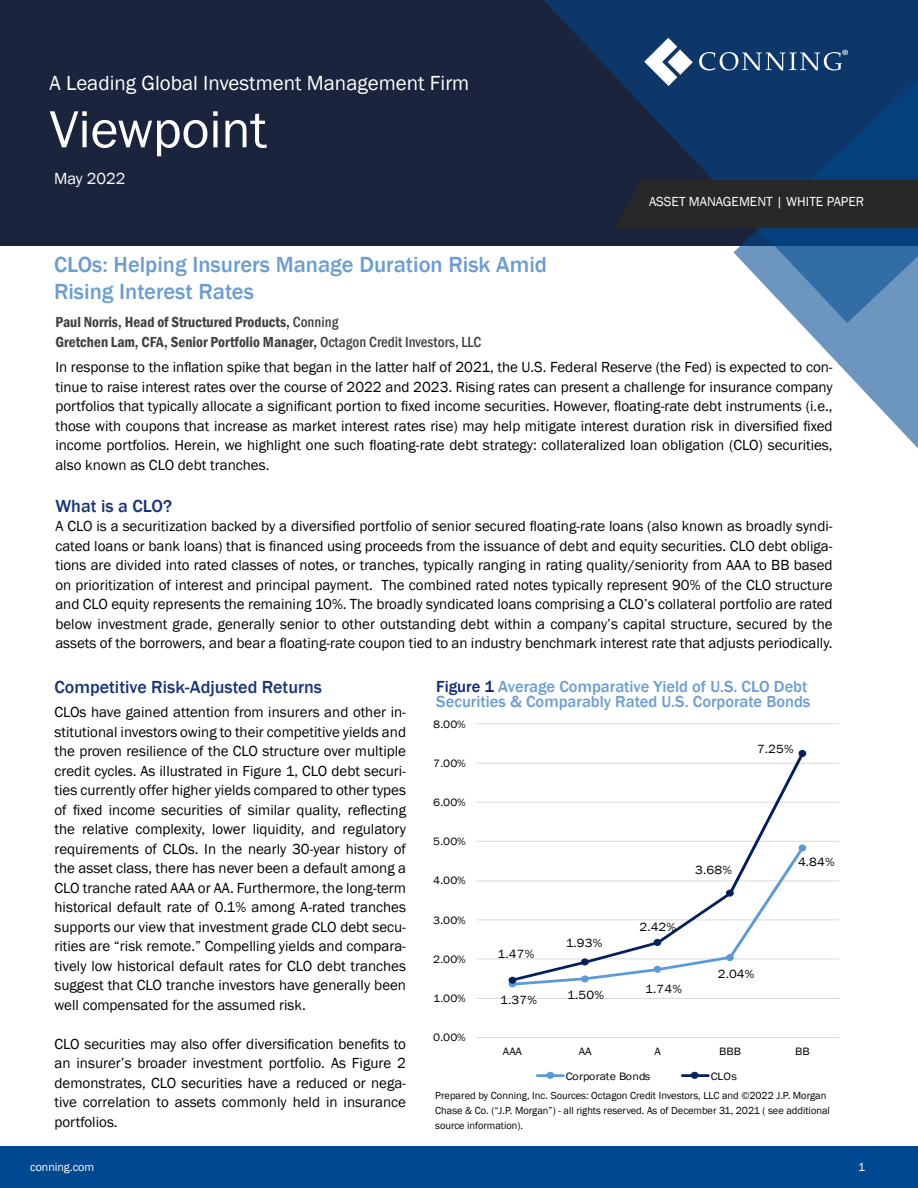
<style>
.page{position:relative;width:918px;height:1188px;background:#fff}
.page>*{position:absolute;margin:0;border:0;box-sizing:border-box;transform-origin:0 0}
.t1{font:54px "Franklin Gothic";letter-spacing:-.005em;color:#fff}
.t2{font:500 22.5px/27px "Franklin Gothic";color:#6b9dd3}
.t3{font:21px "Franklin Gothic";color:#fff}
.t4{font:500 18px "Franklin Gothic";color:#1a367a}
.t5{font:16.65px "Myriad Pro";color:#fff}
.t6{font:500 16.5px/15px "Franklin Gothic";color:#6b9dd3}
.t7{font:16.5px "Franklin Gothic";color:#fff}
.t8{font:15px/19.5px "Franklin Gothic";color:#000;text-align:justify}
.t9{font:600 condensed 15px/19.5px "Franklin Gothic";color:#414042}
.t10{font:13.5px "Franklin Gothic";color:#fff}
.t11{font:12.15px "Franklin Gothic";letter-spacing:.015em;color:#000;scale:1.09 1}
.t12{font:12px "Franklin Gothic";letter-spacing:-.005em;color:#fff}
.t13{font:10.95px "Franklin Gothic";letter-spacing:.02em;color:#000;scale:1.09 1}
.t14{font:10.5px/15px "Franklin Gothic";color:#000}
.s1{font-weight:500}
.s2{color:#0c2577}
</style>
<div class="page">
<div style="left:0;top:0;width:918px;height:246px;background:#1b243d"></div>
<svg style="left:544px;top:0;width:189px;height:180px;fill:#0c3768"></svg>
<svg style="left:733px;top:0;width:185px;height:449px"></svg>
<div style="left:0;top:1147px;width:918px;height:41px;background:#004990"></div>
<svg style="left:699px;top:52px;width:143px;height:19px;background:#42648a"></svg>
<svg style="left:644px;top:38px;width:48px;height:48px;background:#778faa"></svg>
<div style="left:615px;top:180px;width:303px;height:48px;background:#292829"></div>
<hr style="left:477px;top:998px;width:362px;height:1px;background:#d9d9d9">
<hr style="left:477px;top:958px;width:362px;height:1px;background:#d9d9d9">
<hr style="left:477px;top:919px;width:362px;height:1px;background:#d9d9d9">
<hr style="left:477px;top:880px;width:362px;height:1px;background:#d9d9d9">
<hr style="left:477px;top:841px;width:362px;height:1px;background:#d9d9d9">
<hr style="left:477px;top:802px;width:362px;height:1px;background:#d9d9d9">
<hr style="left:477px;top:763px;width:362px;height:1px;background:#d9d9d9">
<hr style="left:477px;top:723px;width:362px;height:1px;background:#d9d9d9">
<hr style="left:477px;top:1037px;width:362px;height:1px;background:#d9d9d9">
<div style="left:509px;top:981px;width:7px;height:6px;background:#639fd7;border-radius:50%"></div>
<div style="left:509px;top:980px;width:7px;height:7px;border:1px solid #5b9bd5;border-radius:50%"></div>
<svg style="left:509px;top:750px;width:298px;height:233px"></svg>
<div style="left:509px;top:977px;width:7px;height:6px;background:#15326d;border-radius:50%"></div>
<div style="left:509px;top:977px;width:7px;height:7px;border:1px solid #002060;border-radius:50%"></div>
<svg style="left:510px;top:844px;width:297px;height:143px"></svg>
<div style="left:726px;top:890px;width:8px;height:7px;border:1px solid #002060;border-radius:50%"></div>
<div style="left:799px;top:750px;width:7px;height:7px;background:#002060;border-radius:50%"></div>
<div style="left:799px;top:750px;width:7px;height:7px;border:1px solid #002060;border-radius:50%"></div>
<hr style="left:537px;top:1074px;width:26px;height:3px;background:#5b9bd5">
<div style="left:547px;top:1072px;width:7px;height:6px;background:#5b9bd5;border-radius:50%"></div>
<div style="left:547px;top:1072px;width:7px;height:7px;border:1px solid #5b9bd5;border-radius:50%"></div>
<hr style="left:682px;top:1074px;width:26px;height:3px;background:#002060">
<div style="left:691px;top:1072px;width:7px;height:6px;background:#002060;border-radius:50%"></div>
<div style="left:691px;top:1072px;width:7px;height:7px;border:1px solid #002060;border-radius:50%"></div>
<h3 class="t3" style="left:50px;top:70px;width:421px">A Leading Global Investment Management Firm</h3>
<h1 class="t1" style="left:50px;top:96px;width:219px">Viewpoint</h1>
<p class="t7" style="left:54px;top:168px;width:73px">May 2022</p>
<h2 class="t2" style="left:54px;top:251px;width:494px">CLOs: Helping Insurers Manage Duration Risk Amid<br>Rising Interest Rates</h2>
<p class="t9" style="left:56px;top:312px;width:428px">Paul Norris, Head of Structured Products, <span class="s1">Conning<br></span>Gretchen Lam, CFA, Senior Portfolio Manager, <span class="s1">Octagon Credit Investors, LLC</span></p>
<p class="t5" style="left:842px;top:45px;width:8px">®</p>
<p class="t10" style="left:649px;top:193px;width:217px">ASSET MANAGEMENT | WHITE PAPER</p>
<p class="t8" style="left:55px;top:358px;width:779px">In response to the inflation spike that began in the latter half of 2021, the U.S. Federal Reserve (the Fed) is expected to con&shy;tinue to raise interest rates over the course of 2022 and 2023. Rising rates can present a challenge for insurance company portfolios that typically allocate a significant portion to fixed income securities. However, floating-rate debt instruments (i.e., those with coupons that increase as market interest rates rise) may help mitigate interest duration risk in diversified fixed income portfolios. Herein, we highlight one such floating-rate debt strategy: collateralized loan obligation (CLO) securities, also known as CLO debt tranches.</p>
<p class="t4" style="left:55px;top:494px;width:118px">What is a CLO?</p>
<p class="t8" style="left:55px;top:517px;width:779px">A CLO is a securitization backed by a diversified portfolio of senior secured floating-rate loans (also known as broadly syndi&shy;cated loans or bank loans) that is financed using proceeds from the issuance of debt and equity securities. CLO debt obliga&shy;tions are divided into rated classes of notes, or tranches, typically ranging in rating quality/seniority from AAA to BB based on prioritization of interest and principal payment. The combined rated notes typically represent 90% of the CLO structure and CLO equity represents the remaining 10%. The broadly syndicated loans comprising a CLO’s collateral portfolio are rated below investment grade, generally senior to other outstanding debt within a company’s capital structure, secured by the assets of the borrowers, and bear a floating-rate coupon tied to an industry benchmark interest rate that adjusts periodically.</p>
<p class="t4" style="left:55px;top:676px;width:269px">Competitive Risk-Adjusted Returns</p>
<p class="t8" style="left:55px;top:703px;width:353px">CLOs have gained attention from insurers and other in&shy;stitutional investors owing to their competitive yields and the proven resilience of the CLO structure over multiple credit cycles. As illustrated in Figure 1, CLO debt securi&shy;ties currently offer higher yields compared to other types of fixed income securities of similar quality, reflecting the relative complexity, lower liquidity, and regulatory requirements of CLOs. In the nearly 30-year history of the asset class, there has never been a default among a CLO tranche rated AAA or AA. Furthermore, the long-term historical default rate of 0.1% among A-rated tranches supports our view that investment grade CLO debt secu&shy;rities are “risk remote.” Compelling yields and compara&shy;tively low historical default rates for CLO debt tranches suggest that CLO tranche investors have generally been well compensated for the assumed risk.</p>
<p class="t8" style="left:55px;top:1034px;width:353px">CLO securities may also offer diversification benefits to an insurer’s broader investment portfolio. As Figure 2 demonstrates, CLO securities have a reduced or nega&shy;tive correlation to assets commonly held in insurance portfolios.</p>
<p class="t6" style="left:436px;top:679px;width:376px"><span class="s2">Figure 1</span> Average Comparative Yield of U.S. CLO Debt<br>Securities &amp; Comparably Rated U.S. Corporate Bonds</p>
<p class="t13" style="left:433px;top:717px;width:31px">8.00%</p>
<p class="t13" style="left:433px;top:756px;width:31px">7.00%</p>
<p class="t13" style="left:433px;top:796px;width:31px">6.00%</p>
<p class="t13" style="left:433px;top:835px;width:31px">5.00%</p>
<p class="t13" style="left:433px;top:874px;width:31px">4.00%</p>
<p class="t13" style="left:433px;top:913px;width:31px">3.00%</p>
<p class="t13" style="left:433px;top:953px;width:31px">2.00%</p>
<p class="t13" style="left:433px;top:992px;width:31px">1.00%</p>
<p class="t13" style="left:433px;top:1031px;width:31px">0.00%</p>
<p class="t11" style="left:757px;top:741px;width:35px">7.25%</p>
<p class="t11" style="left:497px;top:947px;width:35px">1.47%</p>
<p class="t11" style="left:500px;top:993px;width:35px">1.37%</p>
<p class="t11" style="left:566px;top:935px;width:35px">1.93%</p>
<p class="t11" style="left:567px;top:988px;width:35px">1.50%</p>
<p class="t11" style="left:695px;top:863px;width:35px">3.68%</p>
<p class="t11" style="left:639px;top:920px;width:35px">2.42%</p>
<p class="t11" style="left:645px;top:981px;width:35px">1.74%</p>
<p class="t11" style="left:718px;top:967px;width:35px">2.04%</p>
<p class="t11" style="left:798px;top:854px;width:35px">4.84%</p>
<p class="t13" style="left:503px;top:1044px;width:19px">AAA</p>
<p class="t13" style="left:579px;top:1044px;width:13px">AA</p>
<p class="t13" style="left:654px;top:1044px;width:7px">A</p>
<p class="t13" style="left:719px;top:1044px;width:22px">BBB</p>
<p class="t13" style="left:795px;top:1044px;width:15px">BB</p>
<p class="t13" style="left:566px;top:1069px;width:79px">Corporate Bonds</p>
<p class="t13" style="left:711px;top:1069px;width:26px">CLOs</p>
<p class="t14" style="left:435px;top:1088px;width:396px">Prepared by Conning, Inc. Sources: Octagon Credit Investors, LLC and ©2022 J.P. Morgan<br>Chase &amp; Co. (“J.P. Morgan”) - all rights reserved. As of December 31, 2021 ( see additional source information).</p>
<p class="t12" style="left:30px;top:1159px;width:65px">conning.com</p>
<p class="t12" style="left:858px;top:1159px;width:9px">1</p>
</div>
